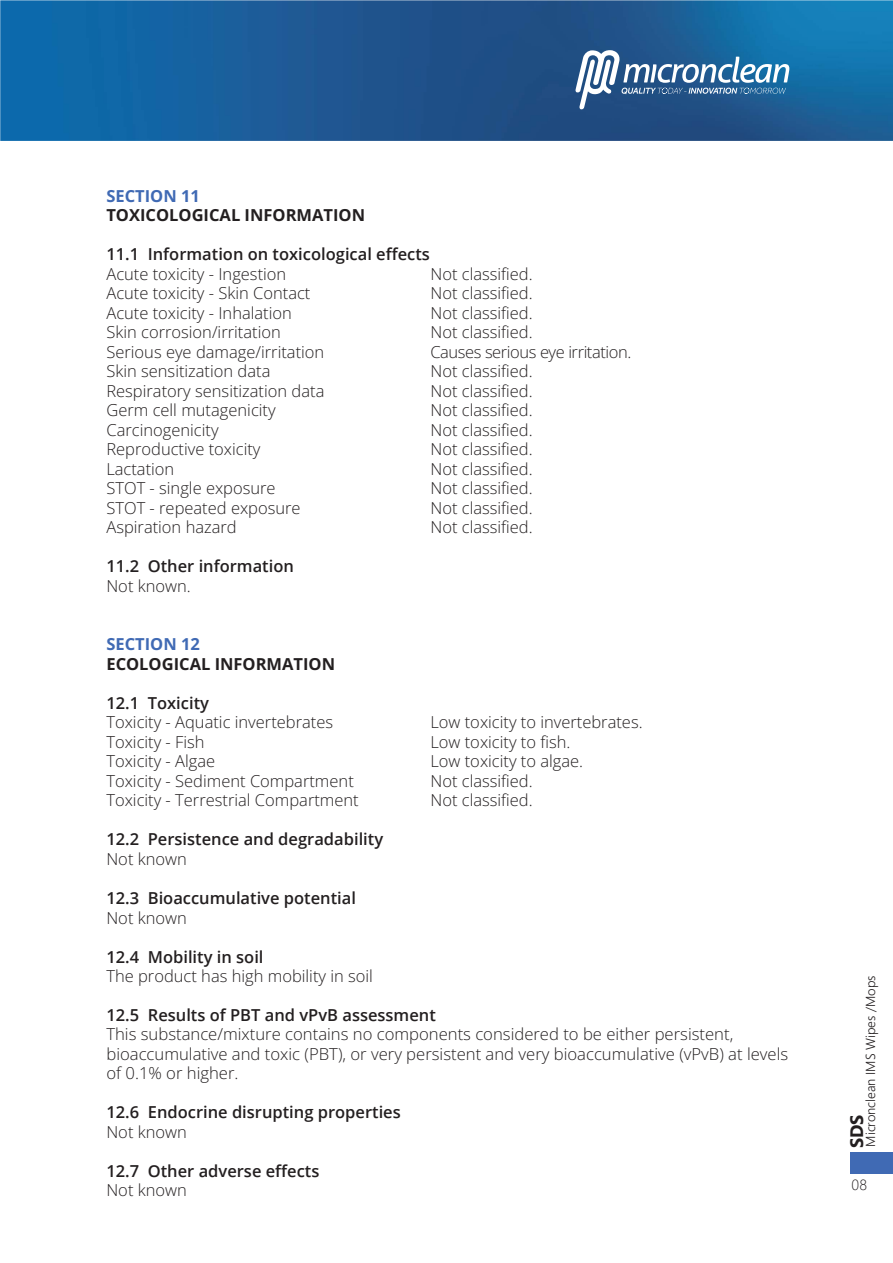
<style>
.page{position:relative;width:893px;height:1263px;background:#fff}
.page>*{position:absolute;margin:0;border:0;box-sizing:border-box;transform-origin:0 0}
.t1{font:700 18px "Segoe UI";color:#231f20}
.t2{font:300 16.5px/19.5px "Open Sans";color:#231f20}
.t3{font:600 16.5px "Open Sans";color:#231f20}
.t4{font:700 16.5px "Open Sans";color:#231f20}
.t5{font:300 16.5px "Open Sans";letter-spacing:-.025em;color:#231f20}
.t6{font:700 16.5px "Open Sans";color:#406ab4}
.t7{font:300 15px "Segoe UI";color:#231f20}
.t8{font:300 13.05px "Segoe UI";color:#231f20}
</style>
<div class="page">
<img style="left:0;top:0;width:893px;height:141px">
<svg style="left:575px;top:50px;width:214px;height:59px"></svg>
<div style="left:850px;top:1152px;width:43px;height:22px;background:#406ab4"></div>
<p class="t6" style="left:106px;top:184px;width:95px">SECTION 11</p>
<p class="t4" style="left:106px;top:204px;width:260px">TOXICOLOGICAL INFORMATION</p>
<p class="t3" style="left:106px;top:243px;width:325px">11.1 Information on toxicological effects</p>
<p class="t2" style="left:106px;top:264px;width:181px">Acute toxicity - Ingestion</p>
<p class="t2" style="left:430px;top:264px;width:104px">Not classified.</p>
<p class="t2" style="left:106px;top:283px;width:206px">Acute toxicity - Skin Contact</p>
<p class="t2" style="left:430px;top:283px;width:104px">Not classified.</p>
<p class="t2" style="left:106px;top:303px;width:187px">Acute toxicity - Inhalation</p>
<p class="t2" style="left:430px;top:303px;width:104px">Not classified.</p>
<p class="t2" style="left:106px;top:322px;width:176px">Skin corrosion/irritation</p>
<p class="t2" style="left:430px;top:322px;width:104px">Not classified.</p>
<p class="t2" style="left:106px;top:342px;width:219px">Serious eye damage/irritation</p>
<p class="t5" style="left:430px;top:341px;width:202px">Causes serious eye irritation.</p>
<p class="t2" style="left:106px;top:361px;width:165px">Skin sensitization data</p>
<p class="t2" style="left:430px;top:361px;width:104px">Not classified.</p>
<p class="t2" style="left:106px;top:381px;width:219px">Respiratory sensitization data</p>
<p class="t2" style="left:430px;top:381px;width:104px">Not classified.</p>
<p class="t2" style="left:106px;top:400px;width:171px">Germ cell mutagenicity</p>
<p class="t2" style="left:430px;top:400px;width:104px">Not classified.</p>
<p class="t2" style="left:106px;top:420px;width:114px">Carcinogenicity</p>
<p class="t2" style="left:430px;top:420px;width:104px">Not classified.</p>
<p class="t2" style="left:106px;top:439px;width:156px">Reproductive toxicity</p>
<p class="t2" style="left:430px;top:439px;width:104px">Not classified.</p>
<p class="t2" style="left:106px;top:459px;width:69px">Lactation</p>
<p class="t2" style="left:430px;top:459px;width:104px">Not classified.</p>
<p class="t2" style="left:106px;top:478px;width:171px">STOT - single exposure</p>
<p class="t2" style="left:430px;top:478px;width:104px">Not classified.</p>
<p class="t2" style="left:106px;top:498px;width:196px">STOT - repeated exposure</p>
<p class="t2" style="left:430px;top:498px;width:104px">Not classified.</p>
<p class="t2" style="left:106px;top:517px;width:132px">Aspiration hazard</p>
<p class="t2" style="left:430px;top:517px;width:104px">Not classified.</p>
<p class="t3" style="left:106px;top:555px;width:189px">11.2 Other information</p>
<p class="t2" style="left:106px;top:576px;width:86px">Not known.</p>
<p class="t6" style="left:106px;top:633px;width:95px">SECTION 12</p>
<p class="t4" style="left:106px;top:652px;width:230px">ECOLOGICAL INFORMATION</p>
<p class="t3" style="left:106px;top:692px;width:104px">12.1 Toxicity</p>
<p class="t2" style="left:106px;top:712px;width:228px">Toxicity - Aquatic invertebrates</p>
<p class="t2" style="left:430px;top:712px;width:214px">Low toxicity to invertebrates.</p>
<p class="t2" style="left:106px;top:732px;width:100px">Toxicity - Fish</p>
<p class="t2" style="left:430px;top:732px;width:141px">Low toxicity to fish.</p>
<p class="t2" style="left:106px;top:751px;width:110px">Toxicity - Algae</p>
<p class="t2" style="left:430px;top:751px;width:154px">Low toxicity to algae.</p>
<p class="t2" style="left:106px;top:771px;width:249px">Toxicity - Sediment Compartment</p>
<p class="t2" style="left:430px;top:771px;width:104px">Not classified.</p>
<p class="t2" style="left:106px;top:790px;width:254px">Toxicity - Terrestrial Compartment</p>
<p class="t2" style="left:430px;top:790px;width:104px">Not classified.</p>
<p class="t3" style="left:106px;top:828px;width:278px">12.2 Persistence and degradability</p>
<p class="t2" style="left:106px;top:849px;width:82px">Not known</p>
<p class="t3" style="left:106px;top:887px;width:251px">12.3 Bioaccumulative potential</p>
<p class="t2" style="left:106px;top:907px;width:82px">Not known</p>
<p class="t3" style="left:106px;top:945px;width:159px">12.4 Mobility in soil</p>
<p class="t2" style="left:106px;top:966px;width:268px">The product has high mobility in soil</p>
<p class="t3" style="left:106px;top:1004px;width:331px">12.5 Results of PBT and vPvB assessment</p>
<p class="t2" style="left:106px;top:1024px;width:683px">This substance/mixture contains no components considered to be either persistent, bioaccumulative and toxic (PBT), or very persistent and very bioaccumulative (vPvB) at levels of 0.1% or higher.</p>
<p class="t3" style="left:106px;top:1101px;width:296px">12.6 Endocrine disrupting properties</p>
<p class="t2" style="left:106px;top:1122px;width:82px">Not known</p>
<p class="t3" style="left:106px;top:1159px;width:215px">12.7 Other adverse effects</p>
<p class="t2" style="left:106px;top:1180px;width:82px">Not known</p>
<p class="t7" style="left:852px;top:1170px;width:17px">08</p>
<p class="t8" style="left:858px;top:1147px;width:173px;rotate:-90deg">Micronclean IMS Wipes /Mops</p>
<p class="t1" style="left:840px;top:1148px;width:35px;rotate:-90deg">SDS</p>
</div>
